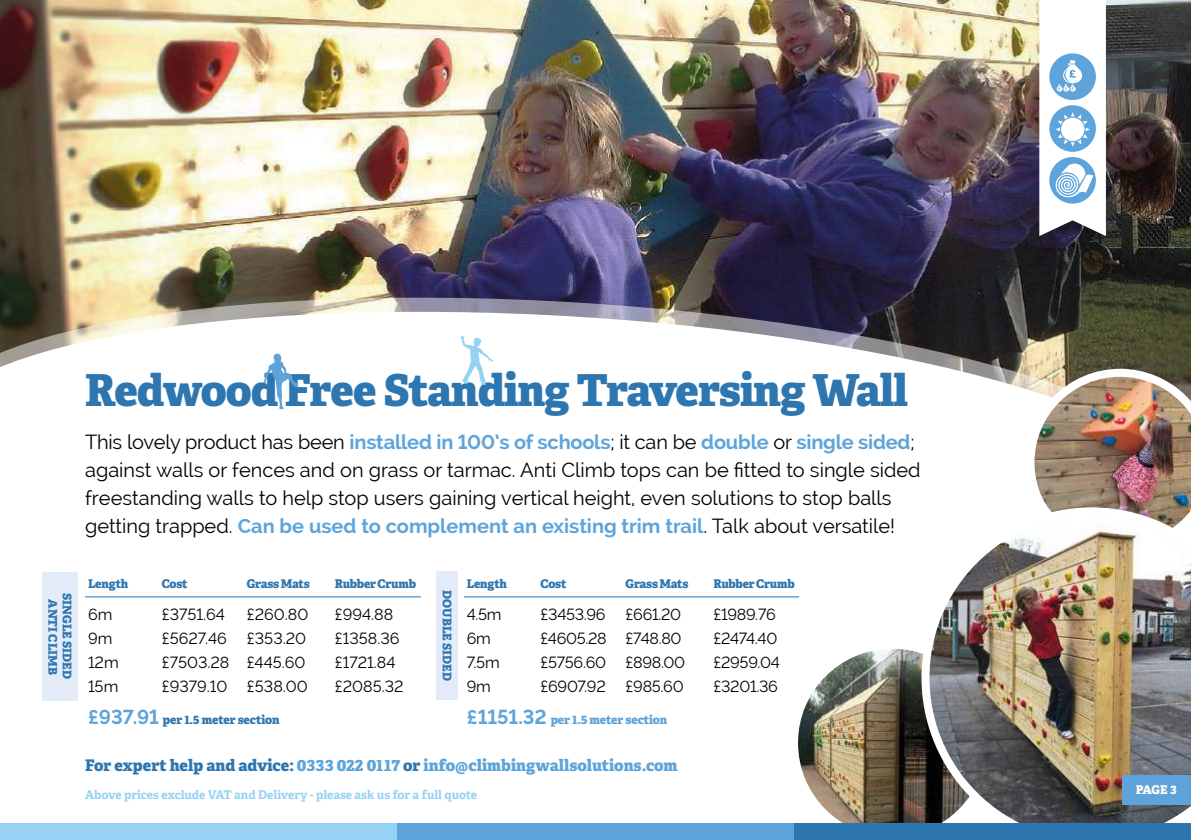
<style>
.page{position:relative;width:1191px;height:840px;background:#fff}
.page>*{position:absolute;margin:0;border:0;box-sizing:border-box;transform-origin:0 0}
.t1{font:800 44px "Adelle";letter-spacing:-.02em;color:#2e76b0}
.t2{font:20px/28px "Raleway";color:#000}
.t3{font:16px "Raleway";letter-spacing:-.005em;color:#000}
.t4{font:800 16px "Adelle";color:#5ea4da}
.t5{font:800 12px "Adelle";letter-spacing:-.015em;color:#2e76b0}
.t6{font:700 12px "Adelle";letter-spacing:-.005em;color:#95d2f4}
.t7{font:800 12px "Adelle";letter-spacing:-.01em;color:#5ea4da}
.t8{font:800 12px "Adelle";color:#fff}
.s1{font-weight:700;color:#5ea4da}
.s2{font-family:"Raleway";font-weight:700;font-size:20px;color:#5ea4da}
.s3{font-family:"Raleway";font-weight:700;font-size:20px}
.s4{color:#2e76b0}
</style>
<div class="page">
<img style="left:0;top:0;width:1191px;height:281px">
<svg style="left:0;top:281px;width:1191px;height:348px"></svg>
<img style="left:798px;top:649px;width:123px;height:173px">
<div style="left:0;top:822px;width:397px;height:17px;background:#95d2f4"></div>
<div style="left:397px;top:822px;width:397px;height:17px;background:#5ea4da"></div>
<img style="left:1026px;top:368px;width:165px;height:139px">
<img style="left:921px;top:507px;width:270px;height:315px">
<div style="left:794px;top:822px;width:397px;height:17px;background:#2e76b0"></div>
<div style="left:1123px;top:774px;width:68px;height:29px;background:#5ea4da"></div>
<svg style="left:1039px;top:0;width:67px;height:236px"></svg>
<svg style="left:461px;top:335px;width:32px;height:50px"></svg>
<svg style="left:263px;top:353px;width:36px;height:56px"></svg>
<hr style="left:85px;top:595px;width:336px;height:2px;background:#5ea4da">
<hr style="left:464px;top:595px;width:335px;height:2px;background:#5ea4da">
<div style="left:43px;top:571px;width:35px;height:128px;background:#e4ecf9"></div>
<div style="left:436px;top:571px;width:22px;height:128px;background:#e4ecf9"></div>
<h1 class="t1" style="left:85px;top:362px;width:824px">Redwood Free Standing Traversing Wall</h1>
<p class="t2" style="left:85px;top:427px;width:837px">This lovely product has been <span class="s1">installed in 100’s of schools</span>; it can be <span class="s1">double</span> or <span class="s1">single sided</span>; against walls or fences and on grass or tarmac. Anti Climb tops can be fitted to single sided freestanding walls to help stop users gaining vertical height, even solutions to stop balls getting trapped. <span class="s1">Can be used to complement an existing trim trail</span>. Talk about versatile!</p>
<p class="t5" style="left:88px;top:576px;width:42px">Length</p>
<p class="t5" style="left:162px;top:576px;width:27px">Cost</p>
<p class="t5" style="left:247px;top:576px;width:64px">Grass Mats</p>
<p class="t5" style="left:335px;top:576px;width:83px">Rubber Crumb</p>
<p class="t3" style="left:88px;top:605px;width:26px">6m</p>
<p class="t3" style="left:162px;top:605px;width:65px">£3751.64</p>
<p class="t3" style="left:247px;top:605px;width:63px">£260.80</p>
<p class="t3" style="left:335px;top:605px;width:60px">£994.88</p>
<p class="t3" style="left:88px;top:629px;width:26px">9m</p>
<p class="t3" style="left:162px;top:629px;width:146px">£5627.46 £353.20</p>
<p class="t3" style="left:335px;top:629px;width:66px">£1358.36</p>
<p class="t3" style="left:88px;top:653px;width:32px">12m</p>
<p class="t3" style="left:162px;top:653px;width:145px">£7503.28 £445.60</p>
<p class="t3" style="left:335px;top:653px;width:62px">£1721.84</p>
<p class="t3" style="left:88px;top:677px;width:32px">15m</p>
<p class="t3" style="left:162px;top:677px;width:147px">£9379.10 £538.00</p>
<p class="t3" style="left:335px;top:677px;width:70px">£2085.32</p>
<p class="t5" style="left:88px;top:712px;width:193px"><span class="s2">£937.91</span> per 1.5 meter section</p>
<p class="t5" style="left:61px;top:598px;width:77px;rotate:90deg">ANTI CLIMB</p>
<p class="t5" style="left:75px;top:592px;width:87px;rotate:90deg">SINGLE SIDED</p>
<p class="t5" style="left:455px;top:590px;width:92px;rotate:90deg">DOUBLE SIDED</p>
<p class="t5" style="left:467px;top:576px;width:42px">Length</p>
<p class="t5" style="left:540px;top:576px;width:27px">Cost</p>
<p class="t5" style="left:625px;top:576px;width:64px">Grass Mats</p>
<p class="t5" style="left:713px;top:576px;width:83px">Rubber Crumb</p>
<p class="t3" style="left:467px;top:605px;width:36px">4.5m</p>
<p class="t3" style="left:540px;top:605px;width:142px">£3453.96 £661.20</p>
<p class="t3" style="left:713px;top:605px;width:64px">£1989.76</p>
<p class="t3" style="left:467px;top:629px;width:26px">6m</p>
<p class="t3" style="left:540px;top:629px;width:143px">£4605.28 £748.80</p>
<p class="t3" style="left:713px;top:629px;width:65px">£2474.40</p>
<p class="t3" style="left:467px;top:653px;width:34px">7.5m</p>
<p class="t3" style="left:540px;top:653px;width:146px">£5756.60 £898.00</p>
<p class="t3" style="left:713px;top:653px;width:68px">£2959.04</p>
<p class="t3" style="left:467px;top:677px;width:26px">9m</p>
<p class="t3" style="left:540px;top:677px;width:145px">£6907.92 £985.60</p>
<p class="t3" style="left:713px;top:677px;width:66px">£3201.36</p>
<p class="t7" style="left:467px;top:712px;width:202px"><span class="s3">£1151.32</span> per 1.5 meter section</p>
<p class="t4" style="left:85px;top:754px;width:594px"><span class="s4">For expert help and advice:</span> 0333 022 0117 <span class="s4">or</span> info@climbingwallsolutions.com</p>
<p class="t6" style="left:85px;top:786px;width:393px">Above prices exclude VAT and Delivery - please ask us for a full quote</p>
<p class="t8" style="left:1135px;top:781px;width:42px">PAGE 3</p>
</div>
